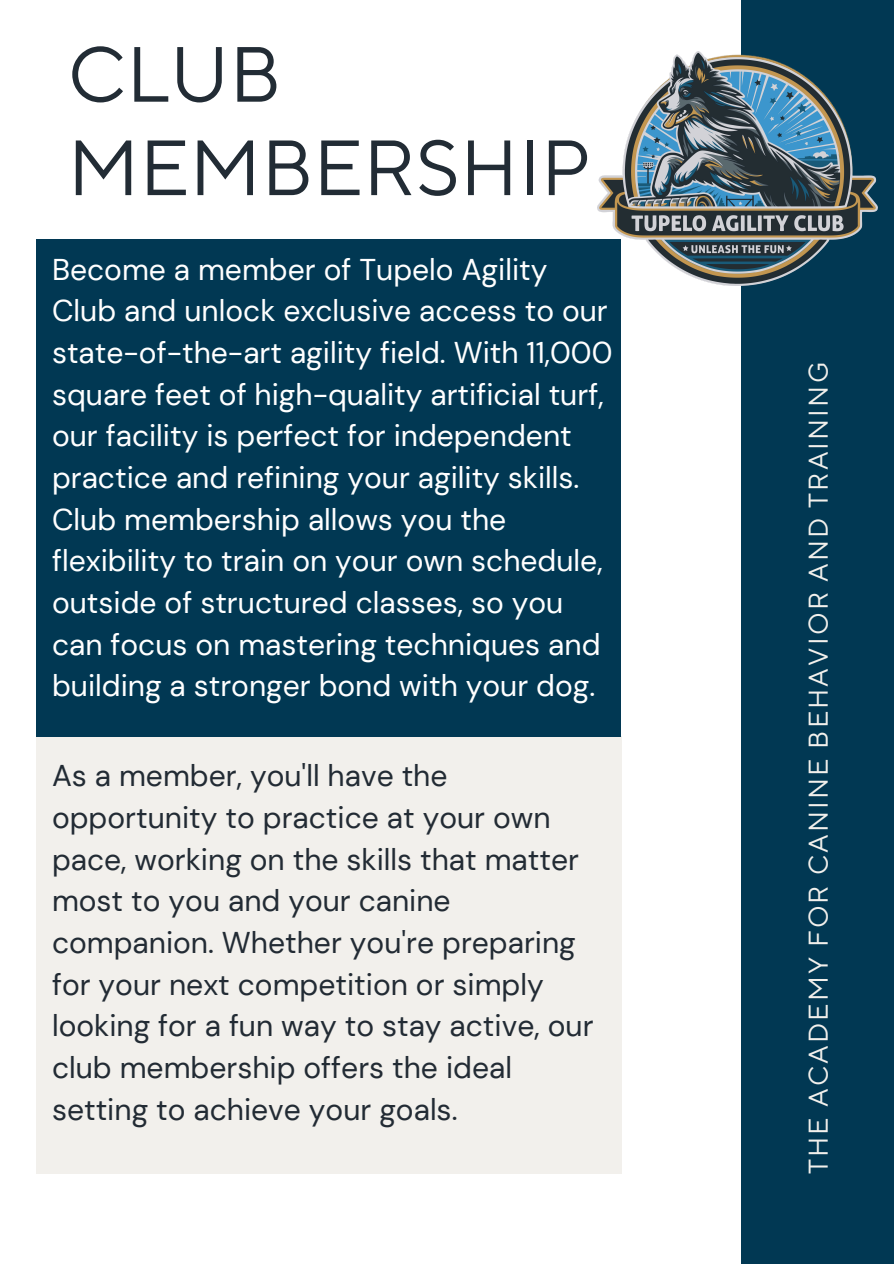
<style>
.page{position:relative;width:894px;height:1264px;background:#fff}
.page>*{position:absolute;margin:0;border:0;box-sizing:border-box;transform-origin:0 0}
.t1{font:78px/93.3px "TT Norms Pro";color:#222c35}
.t2{font:30px/41.7px "DM Sans";color:#fff}
.t3{font:30px/41.7px "DM Sans";color:#222b34}
.t4{font:27px "TT Norms Pro";letter-spacing:.08em;color:#f2f0ec}
</style>
<div class="page">
<div style="left:37px;top:736px;width:584px;height:438px;background:#f2f0ec"></div>
<div style="left:740px;top:0;width:153px;height:1263px;background:#013853"></div>
<div style="left:37px;top:239px;width:584px;height:497px;background:#013853"></div>
<img style="left:597px;top:51px;width:280px;height:234px">
<h1 class="t1" style="left:68px;top:31px;width:525px">CLUB<br>MEMBERSHIP</h1>
<h3 class="t2" style="left:52px;top:249px;width:562px">Become a member of Tupelo Agility Club and unlock exclusive access to our state-of-the-art agility field. With 11,000 square feet of high-quality artificial turf, our facility is perfect for independent practice and refining your agility skills.<br>Club membership allows you the flexibility to train on your own schedule, outside of structured classes, so you can focus on mastering techniques and building a stronger bond with your dog.</h3>
<h3 class="t3" style="left:52px;top:755px;width:543px">As a member, you'll have the opportunity to practice at your own pace, working on the skills that matter most to you and your canine companion. Whether you're preparing for your next competition or simply looking for a fun way to stay active, our club membership offers the ideal setting to achieve your goals.</h3>
<p class="t4" style="left:802px;top:1174px;width:813px;rotate:-90deg">THE ACADEMY FOR CANINE BEHAVIOR AND TRAINING</p>
</div>
